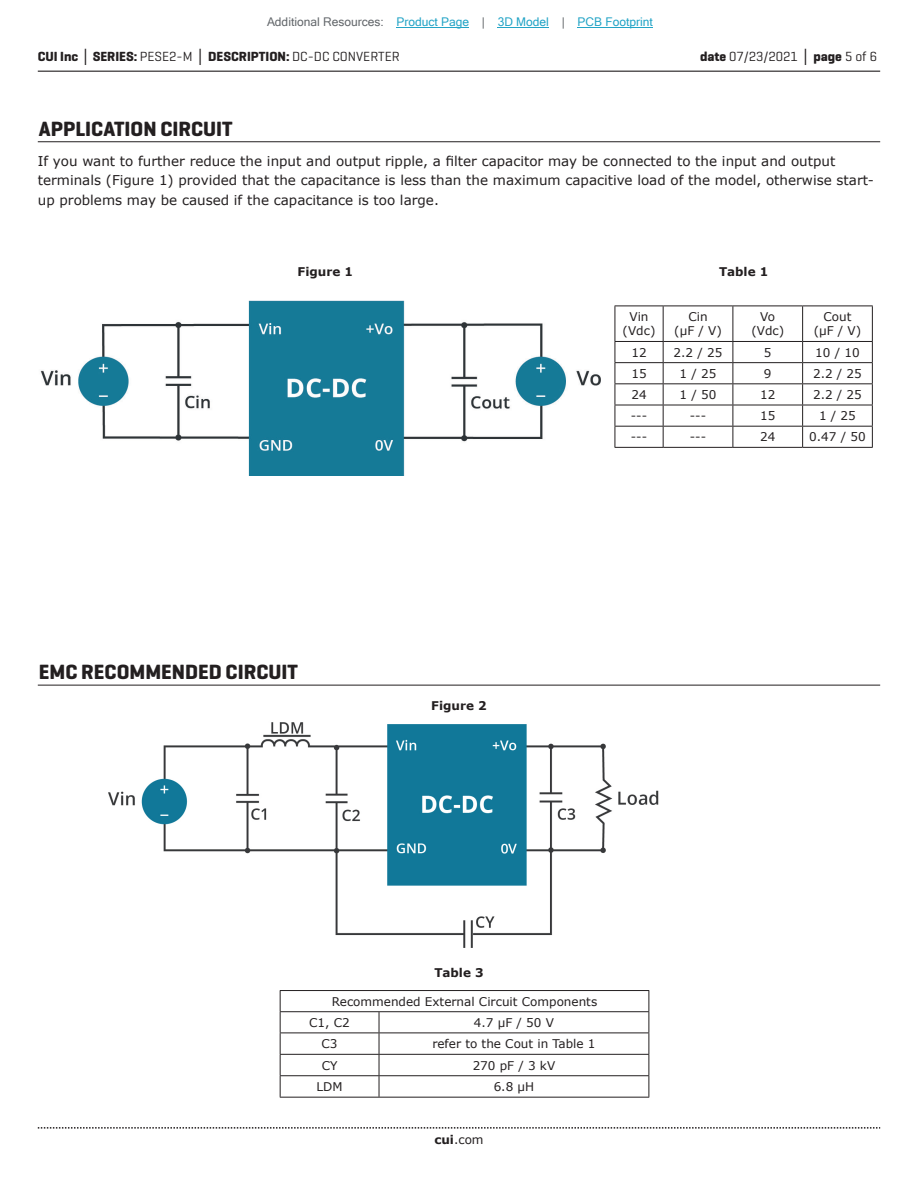
<style>
.page{position:relative;width:918px;height:1188px;background:#fff}
.page>*{position:absolute;margin:0;border:0;box-sizing:border-box;transform-origin:0 0}
.t1{font:700 21px "Geogrotesque";color:#231f20}
.t2{font:13.5px/19.5px "Verdana";color:#231f20}
.t3{font:700 13.5px "Geogrotesque";color:#231f20}
.t4{font:13.5px "Geogrotesque";color:#231f20}
.t5{font:12px/14.4px "Verdana";color:#231f20;text-align:center}
.t6{font:12px "Microsoft Sans Serif";color:#23a4c6}
.t7{font:700 12px "Verdana";color:#231f20}
.s1{color:#63676b}
.s2{font-family:"Verdana"}
.s3{font-weight:400}
.s4{font-weight:700}
.s5{font-family:"Verdana";font-weight:700}
</style>
<div class="page">
<hr style="left:38px;top:71px;width:842px;height:1px;background:#231f20">
<svg style="left:38px;top:1127px;width:842px;height:2px"></svg>
<hr style="left:38px;top:141px;width:842px;height:1px;background:#231f20">
<hr style="left:38px;top:685px;width:842px;height:1px;background:#231f20">
<hr style="left:280px;top:990px;width:99px;height:1px;background:#231f20">
<hr style="left:379px;top:990px;width:270px;height:1px;background:#231f20">
<hr style="left:280px;top:1011px;width:99px;height:1px;background:#231f20">
<hr style="left:379px;top:1011px;width:270px;height:1px;background:#231f20">
<hr style="left:280px;top:1033px;width:99px;height:1px;background:#231f20">
<hr style="left:379px;top:1033px;width:270px;height:1px;background:#231f20">
<hr style="left:280px;top:1054px;width:99px;height:1px;background:#231f20">
<hr style="left:379px;top:1054px;width:270px;height:1px;background:#231f20">
<hr style="left:280px;top:1075px;width:99px;height:1px;background:#231f20">
<svg style="left:280px;top:991px;width:1px;height:106px"></svg>
<hr style="left:379px;top:1075px;width:270px;height:1px;background:#231f20">
<svg style="left:379px;top:1012px;width:1px;height:85px"></svg>
<svg style="left:649px;top:991px;width:1px;height:106px"></svg>
<hr style="left:280px;top:1097px;width:99px;height:1px;background:#231f20">
<hr style="left:379px;top:1097px;width:270px;height:1px;background:#231f20">
<hr style="left:615px;top:306px;width:48px;height:1px;background:#231f20">
<hr style="left:615px;top:306px;width:1px;height:35px;background:#231f20">
<hr style="left:663px;top:306px;width:70px;height:1px;background:#231f20">
<hr style="left:663px;top:306px;width:1px;height:35px;background:#231f20">
<hr style="left:733px;top:306px;width:70px;height:1px;background:#231f20">
<hr style="left:733px;top:306px;width:1px;height:35px;background:#231f20">
<hr style="left:803px;top:306px;width:70px;height:1px;background:#231f20">
<hr style="left:802px;top:306px;width:1px;height:35px;background:#231f20">
<hr style="left:872px;top:306px;width:1px;height:35px;background:#231f20">
<hr style="left:615px;top:341px;width:48px;height:1px;background:#231f20">
<hr style="left:663px;top:341px;width:70px;height:1px;background:#231f20">
<hr style="left:733px;top:341px;width:70px;height:1px;background:#231f20">
<hr style="left:803px;top:341px;width:70px;height:1px;background:#231f20">
<hr style="left:615px;top:362px;width:48px;height:1px;background:#231f20">
<hr style="left:663px;top:362px;width:70px;height:1px;background:#231f20">
<hr style="left:733px;top:362px;width:70px;height:1px;background:#231f20">
<hr style="left:803px;top:362px;width:70px;height:1px;background:#231f20">
<hr style="left:615px;top:383px;width:48px;height:1px;background:#231f20">
<hr style="left:663px;top:383px;width:70px;height:1px;background:#231f20">
<hr style="left:733px;top:383px;width:70px;height:1px;background:#231f20">
<hr style="left:803px;top:383px;width:70px;height:1px;background:#231f20">
<hr style="left:615px;top:405px;width:48px;height:1px;background:#231f20">
<hr style="left:663px;top:405px;width:70px;height:1px;background:#231f20">
<hr style="left:733px;top:405px;width:70px;height:1px;background:#231f20">
<hr style="left:803px;top:405px;width:70px;height:1px;background:#231f20">
<hr style="left:615px;top:426px;width:48px;height:1px;background:#231f20">
<svg style="left:615px;top:342px;width:1px;height:105px"></svg>
<hr style="left:663px;top:426px;width:70px;height:1px;background:#231f20">
<svg style="left:663px;top:342px;width:1px;height:105px"></svg>
<hr style="left:733px;top:426px;width:70px;height:1px;background:#231f20">
<svg style="left:733px;top:342px;width:1px;height:105px"></svg>
<hr style="left:803px;top:426px;width:70px;height:1px;background:#231f20">
<svg style="left:802px;top:342px;width:1px;height:105px"></svg>
<svg style="left:872px;top:342px;width:1px;height:105px"></svg>
<hr style="left:615px;top:447px;width:48px;height:1px;background:#231f20">
<hr style="left:663px;top:447px;width:70px;height:1px;background:#231f20">
<hr style="left:733px;top:447px;width:70px;height:1px;background:#231f20">
<hr style="left:803px;top:447px;width:70px;height:1px;background:#231f20">
<img style="left:40px;top:300px;width:561px;height:175px">
<img style="left:108px;top:722px;width:551px;height:226px">
<hr style="left:397px;top:27px;width:72px;height:1px;background:#23a4c6">
<hr style="left:498px;top:27px;width:51px;height:1px;background:#23a4c6">
<hr style="left:578px;top:27px;width:75px;height:1px;background:#23a4c6">
<p class="t6" style="left:267px;top:15px;width:387px"><span class="s1">Additional Resources:</span> Product Page <span class="s1">|</span> 3D Model <span class="s1">|</span> PCB Footprint</p>
<p class="t3" style="left:38px;top:48px;width:364px">CUI Inc <span class="s2">│</span> SERIES: <span class="s3">PESE2-M</span> <span class="s2">│</span> DESCRIPTION: <span class="s3">DC-DC CONVERTER</span></p>
<p class="t4" style="left:700px;top:48px;width:179px"><span class="s4">date</span> 07/23/2021 <span class="s5">│</span> <span class="s4">page</span> 5 of 6</p>
<h1 class="t1" style="left:39px;top:116px;width:195px">APPLICATION CIRCUIT</h1>
<p class="t2" style="left:38px;top:151px;width:838px">If you want to further reduce the input and output ripple, a filter capacitor may be connected to the input and output terminals (Figure 1) provided that the capacitance is less than the maximum capacitive load of the model, otherwise start&shy;up problems may be caused if the capacitance is too large.</p>
<p class="t7" style="left:298px;top:263px;width:57px">Figure 1</p>
<p class="t7" style="left:719px;top:263px;width:51px">Table 1</p>
<p class="t5" style="left:623px;top:309px;width:34px">Vin (Vdc)</p>
<p class="t5" style="left:674px;top:309px;width:49px">Cin<br>(μF / V)</p>
<p class="t5" style="left:751px;top:309px;width:34px">Vo (Vdc)</p>
<p class="t5" style="left:814px;top:309px;width:49px">Cout (μF / V)</p>
<p class="t5" style="left:631px;top:345px;width:17px">12</p>
<p class="t5" style="left:674px;top:345px;width:50px">2.2 / 25</p>
<p class="t5" style="left:764px;top:345px;width:9px">5</p>
<p class="t5" style="left:815px;top:345px;width:46px">10 / 10</p>
<p class="t5" style="left:631px;top:366px;width:17px">15</p>
<p class="t5" style="left:680px;top:366px;width:38px">1 / 25</p>
<p class="t5" style="left:764px;top:366px;width:9px">9</p>
<p class="t5" style="left:813px;top:366px;width:50px">2.2 / 25</p>
<p class="t5" style="left:631px;top:387px;width:17px">24</p>
<p class="t5" style="left:680px;top:387px;width:38px">1 / 50</p>
<p class="t5" style="left:760px;top:387px;width:17px">12</p>
<p class="t5" style="left:813px;top:387px;width:50px">2.2 / 25</p>
<p class="t5" style="left:631px;top:408px;width:18px">---</p>
<p class="t5" style="left:690px;top:408px;width:18px">---</p>
<p class="t5" style="left:760px;top:408px;width:17px">15</p>
<p class="t5" style="left:819px;top:408px;width:38px">1 / 25</p>
<p class="t5" style="left:631px;top:430px;width:18px">---</p>
<p class="t5" style="left:690px;top:430px;width:18px">---</p>
<p class="t5" style="left:760px;top:430px;width:17px">24</p>
<p class="t5" style="left:809px;top:430px;width:58px">0.47 / 50</p>
<h1 class="t1" style="left:39px;top:659px;width:261px">EMC RECOMMENDED CIRCUIT</h1>
<p class="t7" style="left:431px;top:697px;width:57px">Figure 2</p>
<p class="t7" style="left:434px;top:964px;width:51px">Table 3</p>
<p class="t5" style="left:309px;top:991px;width:289px;line-height:21.1px;text-align:left;text-indent:23px">Recommended External Circuit Components<br>C1, C2</p>
<p class="t5" style="left:474px;top:1015px;width:82px">4.7 µF / 50 V</p>
<p class="t5" style="left:322px;top:1037px;width:18px">C3</p>
<p class="t5" style="left:432px;top:1037px;width:165px">refer to the Cout in Table 1</p>
<p class="t5" style="left:322px;top:1058px;width:17px">CY</p>
<p class="t5" style="left:473px;top:1058px;width:84px">270 pF / 3 kV</p>
<p class="t5" style="left:317px;top:1079px;width:28px">LDM</p>
<p class="t5" style="left:494px;top:1079px;width:42px">6.8 μH</p>
<p class="t5" style="left:434px;top:1132px;width:51px"><span class="s4">cui</span>.com</p>
</div>
